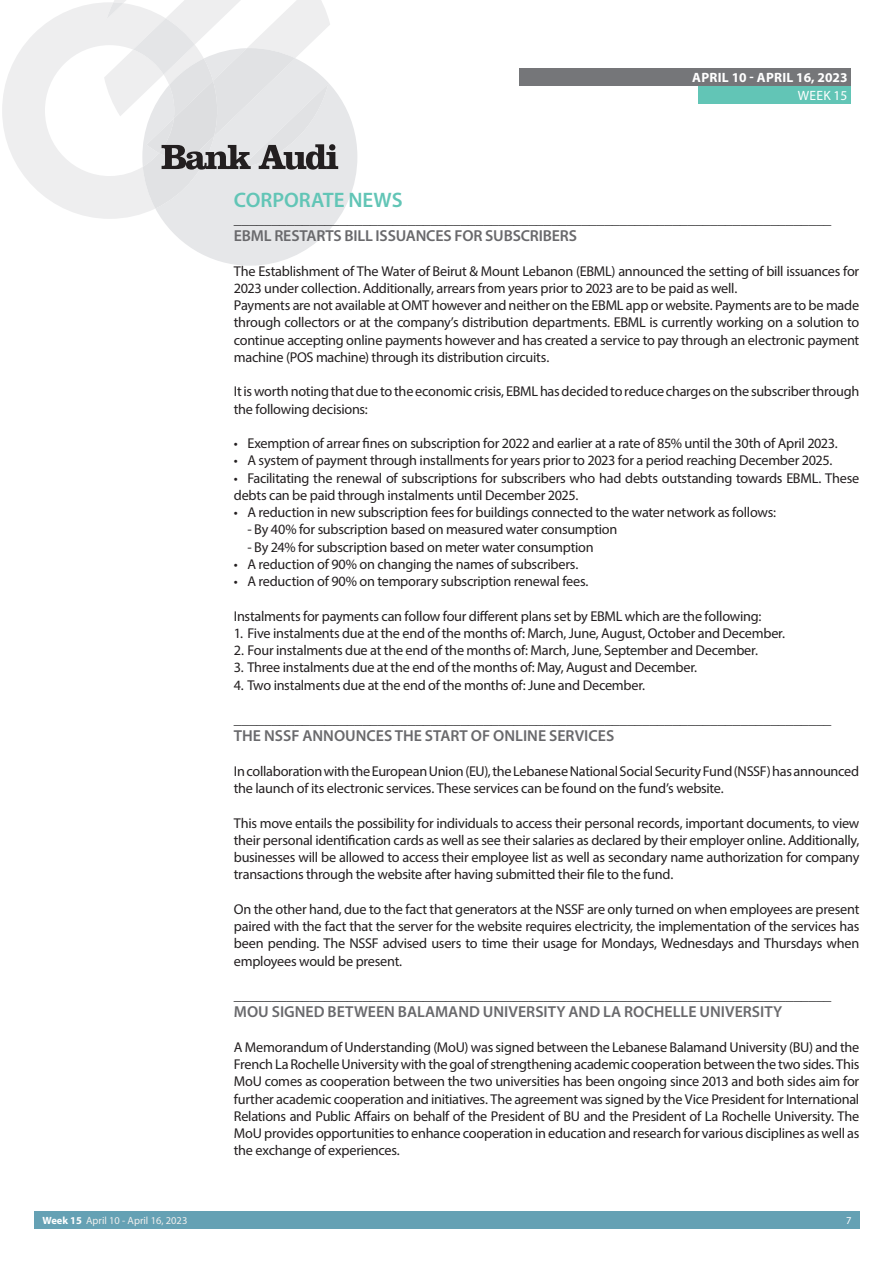
<style>
.page{position:relative;width:893px;height:1263px;background:#fff}
.page>*{position:absolute;margin:0;border:0;box-sizing:border-box;transform-origin:0 0}
.t1{font:600 21px "Myriad Pro";color:#62c5b6}
.t2{font:600 15.9px "Myriad Pro";color:#69696c}
.t3{font:15.75px "Myriad Pro";color:#3e3e3f}
.t4{font:14.25px/17.2px "Myriad Pro";letter-spacing:-.02em;color:#231f20}
.t5{font:700 13.5px "Myriad Pro";letter-spacing:.02em;color:#fff}
.t6{font:13.5px "Myriad Pro";letter-spacing:.02em;color:#fff}
.t7{font:10.5px "Myriad Pro";color:#f1f0ee}
.t8{font:10.5px "Myriad Pro";color:#fff}
.s1{font-weight:700;color:#fff}
</style>
<div class="page">
<div style="left:519px;top:68px;width:331px;height:17px;background:#757679"></div>
<div style="left:34px;top:1212px;width:826px;height:17px;background:#65a1b4"></div>
<div style="left:698px;top:86px;width:152px;height:17px;background:#62c5b6"></div>
<svg style="left:162px;top:95px;width:195px;height:171px;fill:#e6e7e9"></svg>
<svg style="left:2px;top:0;width:336px;height:219px"></svg>
<p class="t5" style="left:692px;top:68px;width:157px">APRIL 10 - APRIL 16, 2023</p>
<p class="t6" style="left:798px;top:87px;width:51px">WEEK 15</p>
<h1 class="t1" style="left:234px;top:186px;width:170px">CORPORATE NEWS</h1>
<p class="t3" style="left:234px;top:209px;width:599px">_______________________________________________________________________________</p>
<p class="t2" style="left:234px;top:226px;width:345px">EBML RESTARTS BILL ISSUANCES FOR SUBSCRIBERS</p>
<p class="t4" style="left:234px;top:262px;width:627px">The Establishment of The Water of Beirut &amp; Mount Lebanon (EBML) announced the setting of bill issuances for 2023 under collection. Additionally, arrears from years prior to 2023 are to be paid as well.<br>Payments are not available at OMT however and neither on the EBML app or website. Payments are to be made through collectors or at the company’s distribution departments. EBML is currently working on a solution to continue accepting online payments however and has created a service to pay through an electronic payment machine (POS machine) through its distribution circuits.</p>
<p class="t4" style="left:234px;top:383px;width:627px">It is worth noting that due to the economic crisis, EBML has decided to reduce charges on the subscriber through the following decisions:</p>
<p class="t4" style="left:234px;top:434px;width:605px">• Exemption of arrear fines on subscription for 2022 and earlier at a rate of 85% until the 30th of April 2023.</p>
<p class="t4" style="left:234px;top:452px;width:600px">• A system of payment through installments for years prior to 2023 for a period reaching December 2025.</p>
<p class="t4" style="left:234px;top:469px;width:627px">• Facilitating the renewal of subscriptions for subscribers who had debts outstanding towards EBML. These debts can be paid through instalments until December 2025.</p>
<p class="t4" style="left:234px;top:503px;width:544px">• A reduction in new subscription fees for buildings connected to the water network as follows:</p>
<p class="t4" style="left:247px;top:521px;width:372px">- By 40% for subscription based on measured water consumption</p>
<p class="t4" style="left:247px;top:538px;width:348px">- By 24% for subscription based on meter water consumption</p>
<p class="t4" style="left:234px;top:555px;width:346px">• A reduction of 90% on changing the names of subscribers.</p>
<p class="t4" style="left:234px;top:572px;width:356px">• A reduction of 90% on temporary subscription renewal fees.</p>
<p class="t4" style="left:234px;top:607px;width:529px">Instalments for payments can follow four different plans set by EBML which are the following:</p>
<p class="t4" style="left:234px;top:624px;width:553px">1. Five instalments due at the end of the months of: March, June, August, October and December.</p>
<p class="t4" style="left:234px;top:641px;width:526px">2. Four instalments due at the end of the months of: March, June, September and December.</p>
<p class="t4" style="left:234px;top:659px;width:465px">3. Three instalments due at the end of the months of: May, August and December.</p>
<p class="t4" style="left:234px;top:676px;width:413px">4. Two instalments due at the end of the months of: June and December.</p>
<p class="t3" style="left:234px;top:709px;width:599px">_______________________________________________________________________________</p>
<p class="t2" style="left:234px;top:726px;width:382px">THE NSSF ANNOUNCES THE START OF ONLINE SERVICES</p>
<p class="t4" style="left:234px;top:762px;width:627px">In collaboration with the European Union (EU), the Lebanese National Social Security Fund (NSSF) has announced the launch of its electronic services. These services can be found on the fund’s website.</p>
<p class="t4" style="left:234px;top:814px;width:627px;text-align:justify">This move entails the possibility for individuals to access their personal records, important documents, to view their personal identification cards as well as see their salaries as declared by their employer online. Additionally, businesses will be allowed to access their employee list as well as secondary name authorization for company transactions through the website after having submitted their file to the fund.</p>
<p class="t4" style="left:234px;top:900px;width:627px;text-align:justify">On the other hand, due to the fact that generators at the NSSF are only turned on when employees are present paired with the fact that the server for the website requires electricity, the implementation of the services has been pending. The NSSF advised users to time their usage for Mondays, Wednesdays and Thursdays when employees would be present.</p>
<p class="t3" style="left:234px;top:985px;width:599px">_______________________________________________________________________________</p>
<p class="t2" style="left:234px;top:1002px;width:550px">MOU SIGNED BETWEEN BALAMAND UNIVERSITY AND LA ROCHELLE UNIVERSITY</p>
<p class="t4" style="left:234px;top:1038px;width:627px;text-align:justify">A Memorandum of Understanding (MoU) was signed between the Lebanese Balamand University (BU) and the French La Rochelle University with the goal of strengthening academic cooperation between the two sides. This MoU comes as cooperation between the two universities has been ongoing since 2013 and both sides aim for further academic cooperation and initiatives. The agreement was signed by the Vice President for International Relations and Public Affairs on behalf of the President of BU and the President of La Rochelle University. The MoU provides opportunities to enhance cooperation in education and research for various disciplines as well as the exchange of experiences.</p>
<p class="t7" style="left:43px;top:1214px;width:146px"><span class="s1">Week 15</span> April 10 - April 16, 2023</p>
<p class="t8" style="left:846px;top:1213px;width:7px">7</p>
</div>
